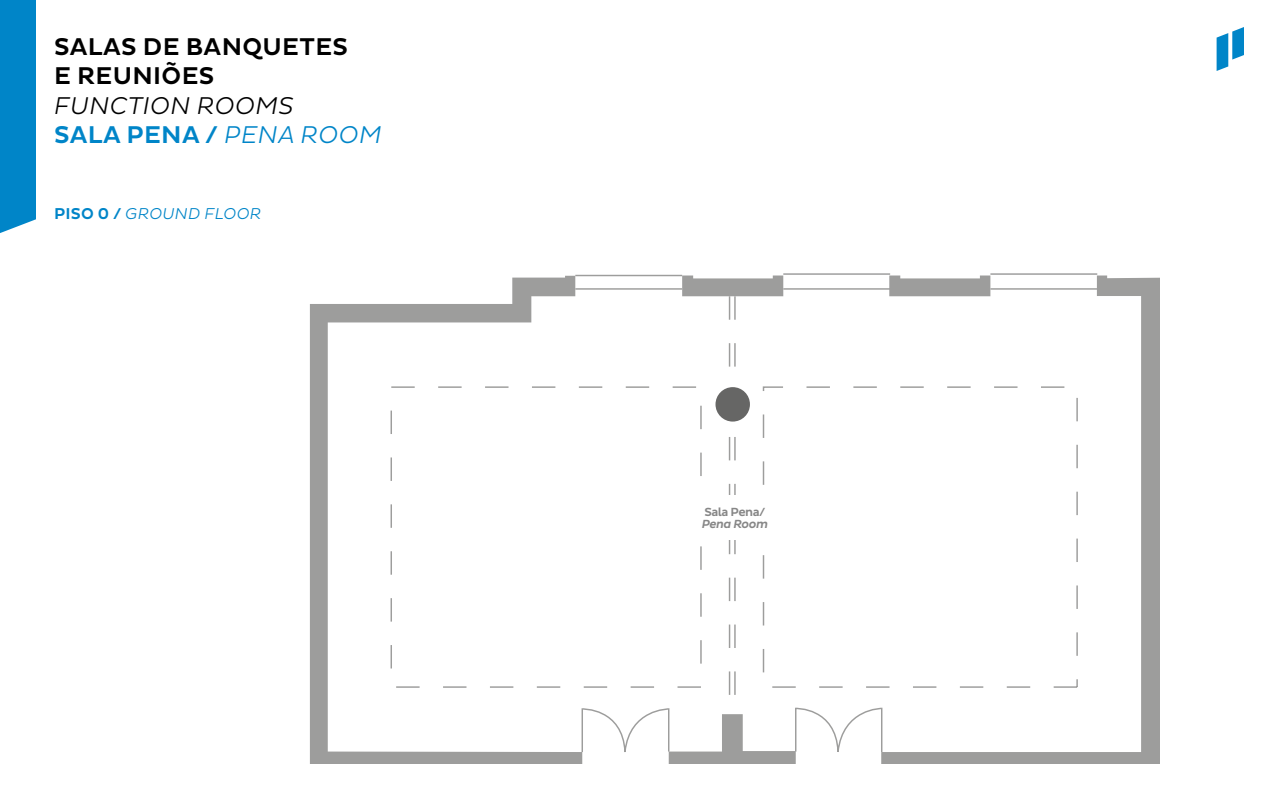
<style>
.page{position:relative;width:1280px;height:800px;background:#fff}
.page>*{position:absolute;margin:0;border:0;box-sizing:border-box;transform-origin:0 0}
.t1{font:italic 300 24.7px/29.6px "Pluto Sans";letter-spacing:.015em;color:#000}
.t2{font:500 24.7px/29.6px "Pluto Sans";letter-spacing:.015em;color:#000}
.t3{font:italic 300 16px "Pluto Sans";letter-spacing:.015em;color:#0085c8}
.t4{font:500 12px "Pluto Sans";letter-spacing:-.04em;color:#878787}
.t5{font:italic 500 12px "Pluto Sans";letter-spacing:-.04em;color:#878787}
.s1{font-weight:500;font-style:normal;color:#0085c8}
.s2{color:#0085c8}
.s3{font-weight:500;font-style:normal}
</style>
<div class="page">
<div style="left:0;top:0;width:36px;height:233px;background:#0085c8"></div>
<svg style="left:1217px;top:27px;width:27px;height:44px"></svg>
<svg style="left:310px;top:276px;width:272px;height:488px"></svg>
<svg style="left:881px;top:276px;width:279px;height:488px"></svg>
<svg style="left:669px;top:754px;width:127px;height:10px"></svg>
<svg style="left:390px;top:295px;width:184px;height:421px"></svg>
<svg style="left:574px;top:273px;width:525px;height:481px"></svg>
<div style="left:639px;top:495px;width:192px;height:45px;background:#fff"></div>
<p class="t2" style="left:54px;top:32px;width:295px">SALAS DE BANQUETES<br>E REUNIÕES</p>
<p class="t1" style="left:54px;top:91px;width:329px">FUNCTION ROOMS<br><span class="s1">SALA PENA /</span> <span class="s2">PENA ROOM</span></p>
<p class="t3" style="left:54px;top:204px;width:209px"><span class="s3">PISO 0 /</span> GROUND FLOOR</p>
<p class="t4" style="left:704px;top:505px;width:63px">Sala Pena/</p>
<p class="t5" style="left:702px;top:517px;width:68px">Pena Room</p>
</div>
